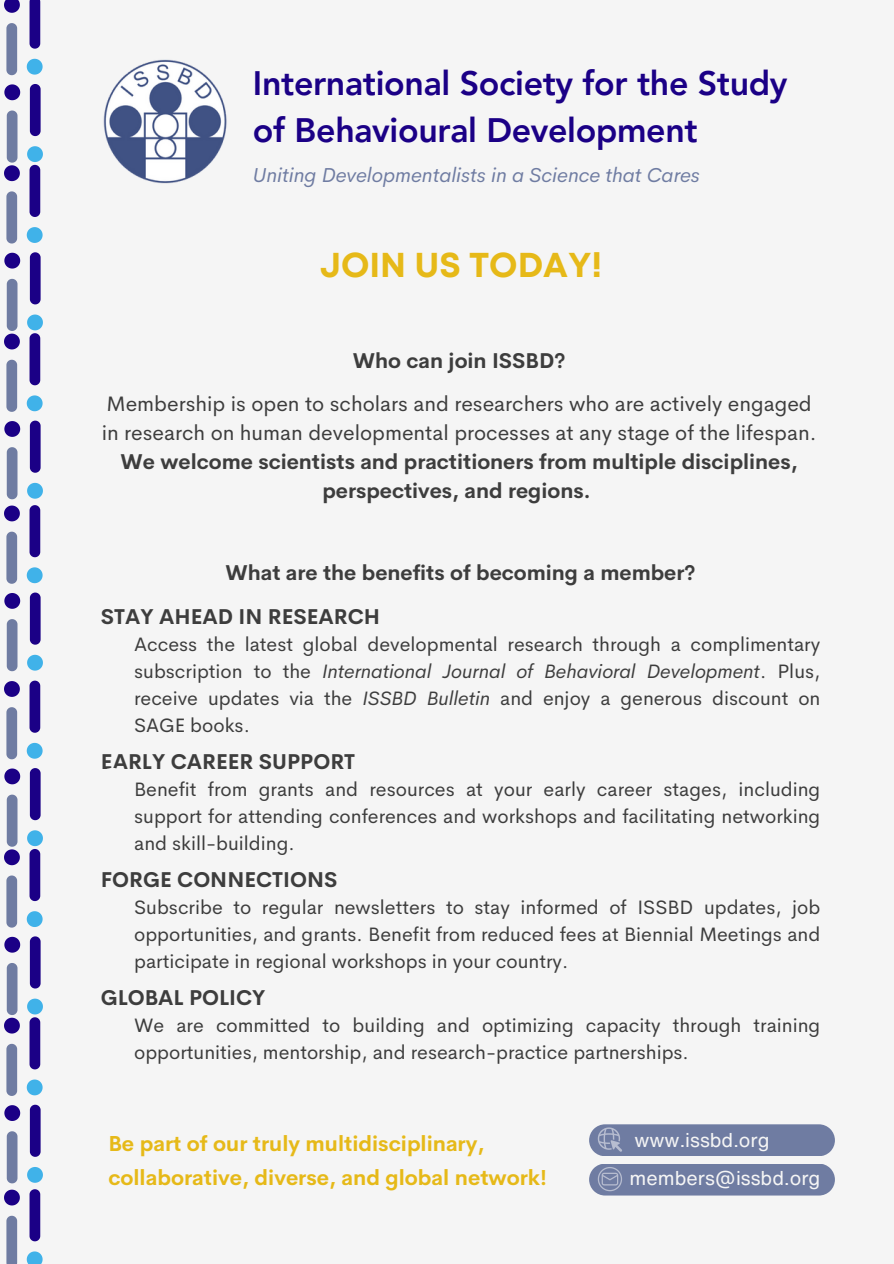
<style>
.page{position:relative;width:894px;height:1264px;background:#fff}
.page>*{position:absolute;margin:0;border:0;box-sizing:border-box;transform-origin:0 0}
.t1{font:700 34.5px "Mont";color:#e6b918}
.t2{font:800 33.9px/46.8px "Avenir LT Pro";letter-spacing:-.01em;color:#1b0086}
.t3{font:700 21.3px/33.8px "Cerebri Sans";color:#e6b918}
.t4{font:700 21px/29px "Cerebri Sans";color:#3d3d3d;text-align:center}
.t5{font:21px/29px "Cerebri Sans";color:#3d3d3d}
.t6{font:italic 20.25px "Cerebri Sans";color:#6f7ca2}
.t7{font:19.5px/27px "Cerebri Sans";color:#3d3d3d;text-align:justify}
.t8{font:19.5px "Helvetica Now Text";color:#f5f5f5}
.s1{font-style:italic}
</style>
<div class="page">
<div style="left:0;top:0;width:893px;height:1263px;background:#f5f5f5"></div>
<svg style="left:30px;top:84px;width:11px;height:52px"></svg>
<svg style="left:4px;top:84px;width:16px;height:16px"></svg>
<svg style="left:6px;top:23px;width:11px;height:52px"></svg>
<svg style="left:30px;top:0;width:10px;height:49px"></svg>
<svg style="left:4px;top:0;width:16px;height:13px"></svg>
<svg style="left:27px;top:59px;width:16px;height:16px"></svg>
<svg style="left:30px;top:252px;width:11px;height:52px"></svg>
<svg style="left:4px;top:253px;width:16px;height:15px"></svg>
<svg style="left:6px;top:191px;width:11px;height:52px"></svg>
<svg style="left:27px;top:146px;width:16px;height:71px"></svg>
<svg style="left:4px;top:110px;width:16px;height:71px"></svg>
<svg style="left:27px;top:227px;width:16px;height:16px"></svg>
<svg style="left:7px;top:447px;width:10px;height:52px"></svg>
<svg style="left:30px;top:420px;width:11px;height:53px"></svg>
<svg style="left:4px;top:421px;width:16px;height:16px"></svg>
<svg style="left:27px;top:483px;width:16px;height:15px"></svg>
<svg style="left:6px;top:360px;width:11px;height:52px"></svg>
<svg style="left:27px;top:314px;width:16px;height:71px"></svg>
<svg style="left:4px;top:279px;width:16px;height:70px"></svg>
<svg style="left:27px;top:395px;width:16px;height:16px"></svg>
<svg style="left:7px;top:619px;width:10px;height:52px"></svg>
<svg style="left:30px;top:592px;width:11px;height:52px"></svg>
<svg style="left:4px;top:593px;width:16px;height:16px"></svg>
<svg style="left:27px;top:654px;width:16px;height:16px"></svg>
<svg style="left:6px;top:531px;width:11px;height:53px"></svg>
<svg style="left:30px;top:505px;width:10px;height:52px"></svg>
<svg style="left:4px;top:505px;width:16px;height:16px"></svg>
<svg style="left:27px;top:567px;width:16px;height:16px"></svg>
<svg style="left:30px;top:768px;width:11px;height:52px"></svg>
<svg style="left:4px;top:768px;width:16px;height:16px"></svg>
<svg style="left:6px;top:707px;width:11px;height:52px"></svg>
<svg style="left:30px;top:680px;width:10px;height:52px"></svg>
<svg style="left:4px;top:681px;width:16px;height:16px"></svg>
<svg style="left:27px;top:743px;width:16px;height:15px"></svg>
<svg style="left:30px;top:936px;width:11px;height:52px"></svg>
<svg style="left:4px;top:936px;width:16px;height:16px"></svg>
<svg style="left:6px;top:875px;width:11px;height:52px"></svg>
<svg style="left:27px;top:830px;width:16px;height:71px"></svg>
<svg style="left:4px;top:794px;width:16px;height:71px"></svg>
<svg style="left:27px;top:911px;width:16px;height:16px"></svg>
<svg style="left:7px;top:1131px;width:10px;height:52px"></svg>
<svg style="left:30px;top:1104px;width:11px;height:52px"></svg>
<svg style="left:4px;top:1105px;width:16px;height:15px"></svg>
<svg style="left:27px;top:1167px;width:16px;height:15px"></svg>
<svg style="left:6px;top:1043px;width:11px;height:52px"></svg>
<svg style="left:27px;top:998px;width:16px;height:71px"></svg>
<svg style="left:4px;top:963px;width:16px;height:70px"></svg>
<svg style="left:27px;top:1079px;width:16px;height:16px"></svg>
<svg style="left:6px;top:1215px;width:11px;height:48px"></svg>
<svg style="left:30px;top:1189px;width:10px;height:52px"></svg>
<svg style="left:4px;top:1189px;width:16px;height:16px"></svg>
<svg style="left:27px;top:1251px;width:16px;height:12px"></svg>
<img style="left:103px;top:59px;width:124px;height:125px">
<div style="left:589px;top:1164px;width:245px;height:31px;background:#6f7ca2"></div>
<svg style="left:589px;top:1124px;width:245px;height:32px;background:#7581a6"></svg>
<p class="t2" style="left:253px;top:63px;width:536px">International Society for the Study of Behavioural Development</p>
<h1 class="t6" style="left:253px;top:161px;width:448px">Uniting Developmentalists in a Science that Cares</h1>
<h4 class="t1" style="left:320px;top:252px;width:283px">JOIN US TODAY!</h4>
<p class="t4" style="left:353px;top:346px;width:214px">Who can join ISSBD?</p>
<p class="t5" style="left:102px;top:389px;width:716px">Membership is open to scholars and researchers who are actively engaged in research on human developmental processes at any stage of the lifespan.</p>
<h4 class="t4" style="left:121px;top:447px;width:678px">We welcome scientists and practitioners from multiple disciplines, perspectives, and regions.</h4>
<p class="t4" style="left:225px;top:558px;width:471px">What are the benefits of becoming a member?</p>
<p class="t4" style="left:101px;top:602px;width:281px">STAY AHEAD IN RESEARCH</p>
<p class="t7" style="left:134px;top:631px;width:687px">Access the latest global developmental research through a complimentary subscription to the <span class="s1">International Journal of Behavioral Development</span>. Plus, receive updates via the <span class="s1">ISSBD Bulletin</span> and enjoy a generous discount on SAGE books.</p>
<p class="t4" style="left:101px;top:747px;width:256px">EARLY CAREER SUPPORT</p>
<p class="t7" style="left:134px;top:776px;width:687px">Benefit from grants and resources at your early career stages, including support for attending conferences and workshops and facilitating networking and skill-building.</p>
<p class="t4" style="left:101px;top:865px;width:238px">FORGE CONNECTIONS</p>
<p class="t7" style="left:134px;top:894px;width:687px">Subscribe to regular newsletters to stay informed of ISSBD updates, job opportunities, and grants. Benefit from reduced fees at Biennial Meetings and participate in regional workshops in your country.</p>
<p class="t4" style="left:101px;top:983px;width:166px">GLOBAL POLICY</p>
<h2 class="t7" style="left:134px;top:1012px;width:687px">We are committed to building and optimizing capacity through training opportunities, mentorship, and research-practice partnerships.</h2>
<h3 class="t3" style="left:108px;top:1126px;width:440px">Be part of our truly multidisciplinary, collaborative, diverse, and global network!</h3>
<h3 class="t8" style="left:634px;top:1125px;width:137px">www.issbd.org</h3>
<p class="t8" style="left:629px;top:1163px;width:192px">members@issbd.org</p>
</div>
